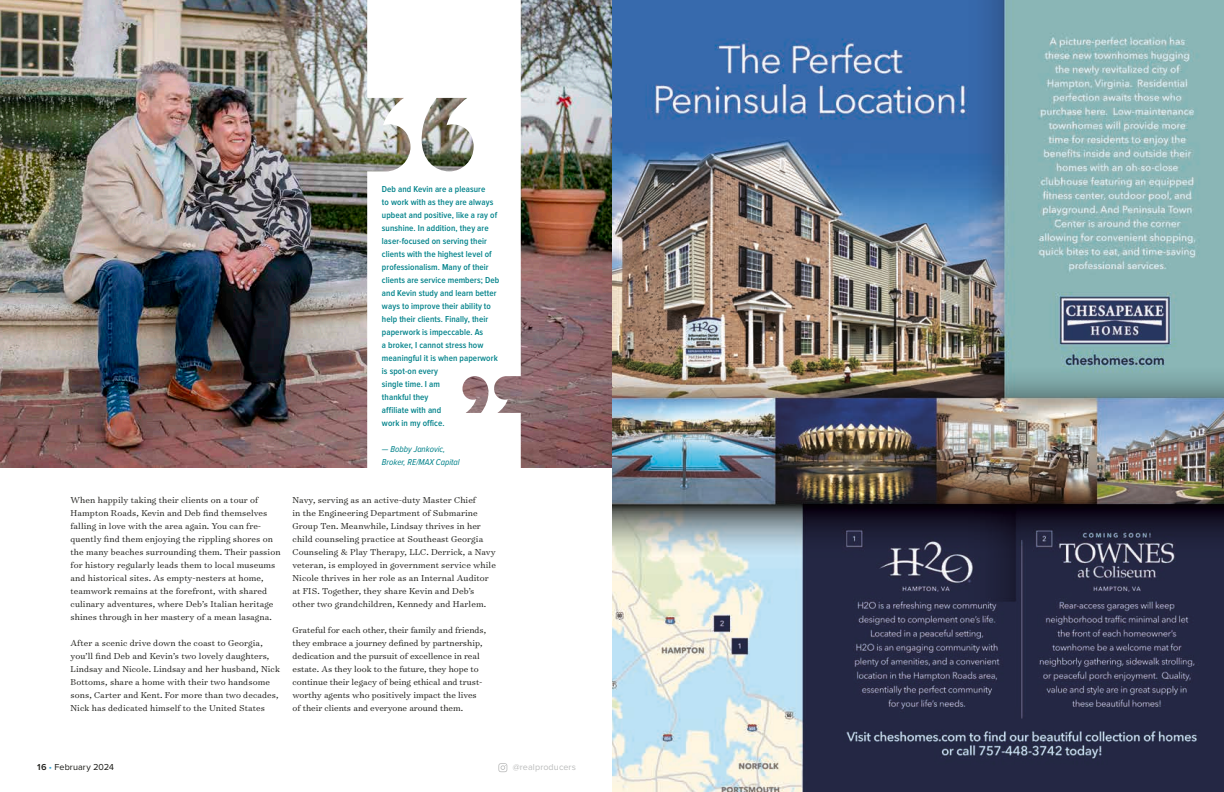
<style>
.page{position:relative;width:1224px;height:792px;background:#fff}
.page>*{position:absolute;margin:0;border:0;box-sizing:border-box;transform-origin:0 0}
.t1{font:300 9.8px/13px "Surveyor Text";letter-spacing:.01em;color:#171713}
.t2{font:600 9px/13px "Proxima Nova Cond";letter-spacing:.01em;color:#00828a}
.t3{font:italic 9px/13px "Proxima Nova Cond";color:#00828a}
.t4{font:9px "Proxima Nova";letter-spacing:.01em;color:#171713}
.t5{font:9px "Proxima Nova";letter-spacing:.01em;color:#bbbcbc}
.s1{font-weight:600}
.s2{color:#31a5d9}
</style>
<div class="page">
<svg style="left:498px;top:763px;width:9px;height:9px"></svg>
<img style="left:612px;top:0;width:612px;height:792px">
<img style="left:0;top:0;width:612px;height:468px">
<svg style="left:367px;top:0;width:154px;height:468px"></svg>
<img style="left:462px;top:376px;width:89px;height:37px">
<p class="t2" style="left:382px;top:183px;width:119px">Deb and Kevin are a pleasure<br>to work with as they are always upbeat and positive, like a ray of sunshine. In addition, they are laser-focused on serving their clients with the highest level of professionalism. Many of their clients are service members; Deb and Kevin study and learn better ways to improve their ability to help their clients. Finally, their paperwork is impeccable. As<br>a broker, I cannot stress how meaningful it is when paperwork is spot-on every<br>single time. I am<br>thankful they<br>affiliate with and<br>work in my office.</p>
<p class="t3" style="left:382px;top:443px;width:79px">— Bobby Jankovic,<br>Broker, RE/MAX Capital</p>
<p class="t1" style="left:71px;top:493px;width:212px">When happily taking their clients on a tour of Hampton Roads, Kevin and Deb find themselves falling in love with the area again. You can fre&shy;quently find them enjoying the rippling shores on the many beaches surrounding them. Their passion for history regularly leads them to local museums and historical sites. As empty-nesters at home, teamwork remains at the forefront, with shared culinary adventures, where Deb’s Italian heritage shines through in her mastery of a mean lasagna.</p>
<p class="t1" style="left:71px;top:636px;width:211px">After a scenic drive down the coast to Georgia, you’ll find Deb and Kevin’s two lovely daughters, Lindsay and Nicole. Lindsay and her husband, Nick Bottoms, share a home with their two handsome sons, Carter and Kent. For more than two decades, Nick has dedicated himself to the United States</p>
<p class="t1" style="left:293px;top:493px;width:205px">Navy, serving as an active-duty Master Chief<br>in the Engineering Department of Submarine Group Ten. Meanwhile, Lindsay thrives in her child counseling practice at Southeast Georgia Counseling &amp; Play Therapy, LLC. Derrick, a Navy veteran, is employed in government service while Nicole thrives in her role as an Internal Auditor at FIS. Together, they share Kevin and Deb’s other two grandchildren, Kennedy and Harlem.</p>
<p class="t1" style="left:293px;top:623px;width:195px">Grateful for each other, their family and friends, they embrace a journey defined by partnership, dedication and the pursuit of excellence in real estate. As they look to the future, they hope to continue their legacy of being ethical and trust&shy;worthy agents who positively impact the lives of their clients and everyone around them.</p>
<p class="t4" style="left:36px;top:762px;width:80px"><span class="s1">16</span> <span class="s2">•</span> February 2024</p>
<p class="t5" style="left:513px;top:762px;width:65px">@realproducers</p>
</div>
